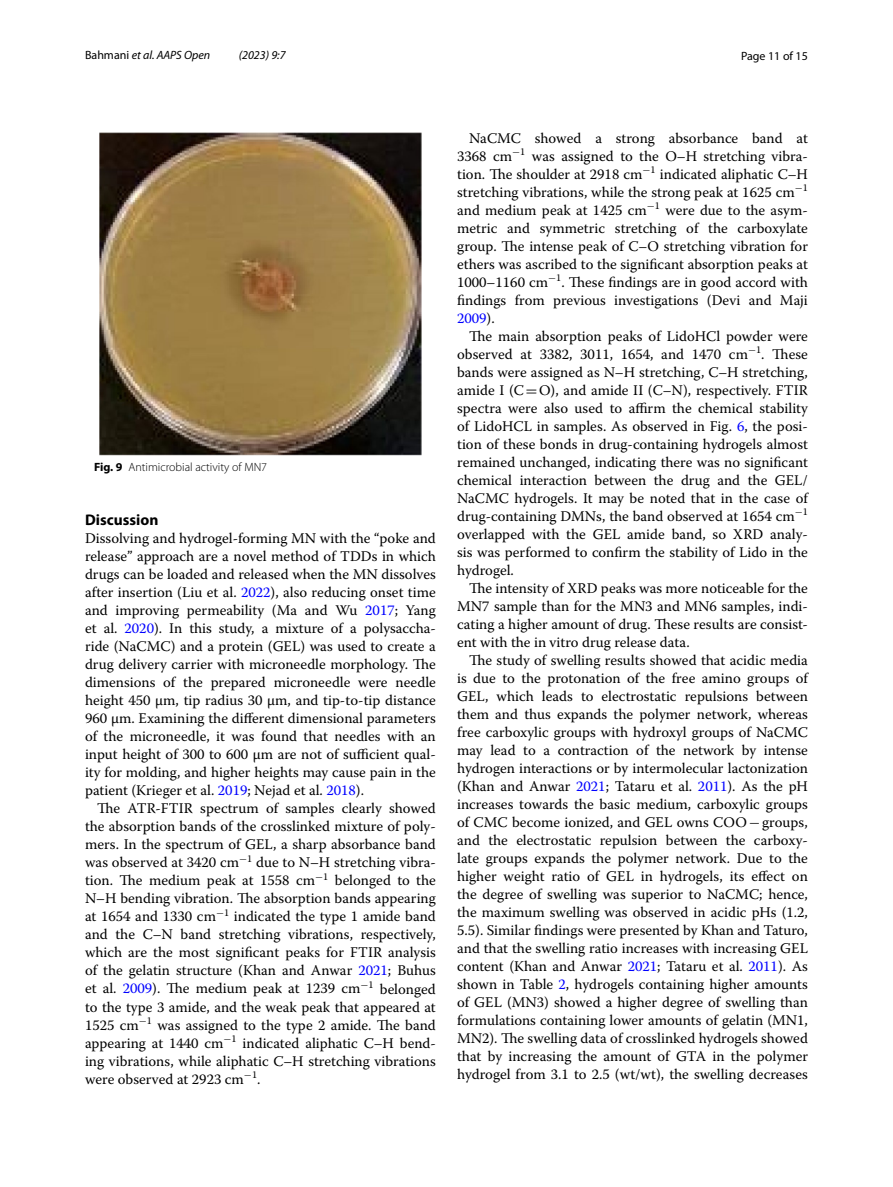
<style>
.page{position:relative;width:893px;height:1187px;background:#fff}
.page>*{position:absolute;margin:0;border:0;box-sizing:border-box;transform-origin:0 0}
.t1{font:700 15.45px "Myriad Pro";color:#000}
.t2{font:14.7px/18px "Warnock Pro";color:#000;text-align:justify}
.t3{font:300 12px "Myriad Pro";color:#000}
.t4{font:italic 12px "Myriad Pro";color:#000}
.t5{font:12px "Myriad Pro";color:#000}
.s1{font-style:normal}
.s2{font-weight:700}
.s3{color:#00f}
.s4{font-family:"MTSY"}
</style>
<div class="page">
<img style="left:100px;top:133px;width:321px;height:323px">
<p class="t4" style="left:85px;top:48px;width:127px"><span class="s1">Bahmani</span> et al. AAPS Open</p>
<p class="t4" style="left:239px;top:48px;width:48px">(2023) 9:7</p>
<p class="t5" style="left:741px;top:48px;width:68px">Page 11 of 15</p>
<p class="t3" style="left:94px;top:460px;width:175px"><span class="s2">Fig. 9</span> Antimicrobial activity of MN7</p>
<p class="t1" style="left:85px;top:510px;width:75px">Discussion</p>
<p class="t2" style="left:85px;top:529px;width:352px">Dissolving and hydrogel-forming MN with the “poke and release” approach are a novel method of TDDs in which drugs can be loaded and released when the MN dissolves after insertion (Liu et al. <span class="s3">2022</span>), also reducing onset time and improving permeability (Ma and Wu <span class="s3">2017</span>; Yang et al. <span class="s3">2020</span>). In this study, a mixture of a polysaccha&shy;ride (NaCMC) and a protein (GEL) was used to create a drug delivery carrier with microneedle morphology. The dimensions of the prepared microneedle were needle height 450 µm, tip radius 30 µm, and tip-to-tip distance 960 µm. Examining the different dimensional parameters of the microneedle, it was found that needles with an input height of 300 to 600 µm are not of sufficient qual&shy;ity for molding, and higher heights may cause pain in the patient (Krieger et al. <span class="s3">2019</span>; Nejad et al. <span class="s3">2018</span>).</p>
<p class="t2" style="left:85px;top:799px;width:352px;text-indent:12px">The ATR-FTIR spectrum of samples clearly showed the absorption bands of the crosslinked mixture of poly&shy;mers. In the spectrum of GEL, a sharp absorbance band was observed at 3420 cm<sup>−</sup><sup>1</sup> due to N–H stretching vibra&shy;tion. The medium peak at 1558 cm<sup>−</sup><sup>1</sup> belonged to the N–H bending vibration. The absorption bands appearing at 1654 and 1330 cm<sup>−</sup><sup>1</sup> indicated the type 1 amide band and the C–N band stretching vibrations, respectively, which are the most significant peaks for FTIR analysis of the gelatin structure (Khan and Anwar <span class="s3">2021</span>; Buhus et al. <span class="s3">2009</span>). The medium peak at 1239 cm<sup>−</sup><sup>1</sup> belonged to the type 3 amide, and the weak peak that appeared at 1525 cm<sup>−</sup><sup>1</sup> was assigned to the type 2 amide. The band appearing at 1440 cm<sup>−</sup><sup>1</sup> indicated aliphatic C–H bend&shy;ing vibrations, while aliphatic C–H stretching vibrations were observed at 2923 cm<sup>−</sup><sup>1</sup>.</p>
<p class="t2" style="left:457px;top:128px;width:352px;text-indent:12px">NaCMC showed a strong absorbance band at 3368 cm<sup>−</sup><sup>1</sup> was assigned to the O–H stretching vibra&shy;tion. The shoulder at 2918 cm<sup>−</sup><sup>1</sup> indicated aliphatic C–H stretching vibrations, while the strong peak at 1625 cm<sup>−</sup><sup>1 </sup>and medium peak at 1425 cm<sup>−</sup><sup>1</sup> were due to the asym&shy;metric and symmetric stretching of the carboxylate group. The intense peak of C–O stretching vibration for ethers was ascribed to the significant absorption peaks at 1000–1160 cm<sup>−</sup><sup>1</sup>. These findings are in good accord with findings from previous investigations (Devi and Maji <span class="s3">2009</span>).</p>
<p class="t2" style="left:457px;top:326px;width:352px;text-indent:12px">The main absorption peaks of LidoHCl powder were observed at 3382, 3011, 1654, and 1470 cm<sup>−</sup><sup>1</sup>. These bands were assigned as N–H stretching, C–H stretching, amide I (C<span class="s4">=</span>O), and amide II (C–N), respectively. FTIR spectra were also used to affirm the chemical stability of LidoHCL in samples. As observed in Fig. <span class="s3">6</span>, the posi&shy;tion of these bonds in drug-containing hydrogels almost remained unchanged, indicating there was no significant chemical interaction between the drug and the GEL/ NaCMC hydrogels. It may be noted that in the case of drug-containing DMNs, the band observed at 1654 cm<sup>−</sup><sup>1 </sup>overlapped with the GEL amide band, so XRD analy&shy;sis was performed to confirm the stability of Lido in the hydrogel.</p>
<p class="t2" style="left:457px;top:578px;width:352px;text-indent:12px">The intensity of XRD peaks was more noticeable for the MN7 sample than for the MN3 and MN6 samples, indi&shy;cating a higher amount of drug. These results are consist&shy;ent with the in vitro drug release data.</p>
<p class="t2" style="left:457px;top:650px;width:352px;text-indent:12px">The study of swelling results showed that acidic media is due to the protonation of the free amino groups of GEL, which leads to electrostatic repulsions between them and thus expands the polymer network, whereas free carboxylic groups with hydroxyl groups of NaCMC may lead to a contraction of the network by intense hydrogen interactions or by intermolecular lactonization (Khan and Anwar <span class="s3">2021</span>; Tataru et al. <span class="s3">2011</span>). As the pH increases towards the basic medium, carboxylic groups of CMC become ionized, and GEL owns COO<span class="s4">−</span>groups, and the electrostatic repulsion between the carboxy&shy;late groups expands the polymer network. Due to the higher weight ratio of GEL in hydrogels, its effect on the degree of swelling was superior to NaCMC; hence, the maximum swelling was observed in acidic pHs (1.2, 5.5). Similar findings were presented by Khan and Taturo, and that the swelling ratio increases with increasing GEL content (Khan and Anwar <span class="s3">2021</span>; Tataru et al. <span class="s3">2011</span>). As shown in Table <span class="s3">2</span>, hydrogels containing higher amounts of GEL (MN3) showed a higher degree of swelling than formulations containing lower amounts of gelatin (MN1, MN2). The swelling data of crosslinked hydrogels showed that by increasing the amount of GTA in the polymer hydrogel from 3.1 to 2.5 (wt/wt), the swelling decreases</p>
</div>
